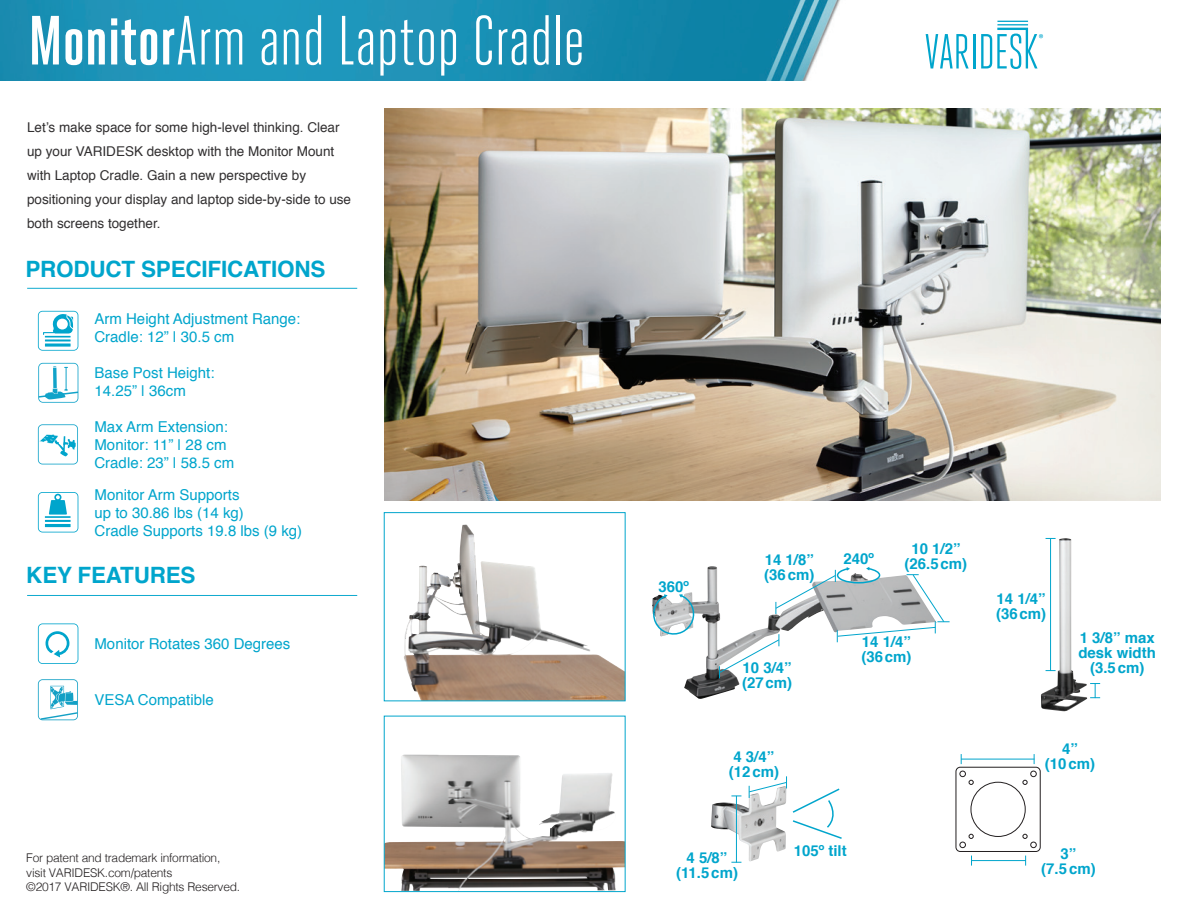
<style>
.page{position:relative;width:1188px;height:918px;background:#fff}
.page>*{position:absolute;margin:0;border:0;box-sizing:border-box;transform-origin:0 0}
.t1{font:700 22.5px "Helvetica";letter-spacing:-.01em;color:#00a5cc}
.t2{font:15px/18px "Helvetica";color:#00a5cc}
.t3{font:700 15px/15px "Helvetica";color:#00a5cc;text-align:center}
.t4{font:13.5px/24px "Helvetica";color:#312f30}
.t5{font:300 12px/14.4px "Helvetica";letter-spacing:-.02em;color:#231f20}
</style>
<div class="page">
<img style="left:0;top:0;width:840px;height:81px">
<svg style="left:926px;top:34px;width:43px;height:34px"></svg>
<hr style="left:973px;top:34px;width:2px;height:34px;background:#00a5cc">
<svg style="left:981px;top:21px;width:62px;height:48px"></svg>
<img style="left:689px;top:566px;width:22px;height:70px">
<svg style="left:38px;top:623px;width:40px;height:41px"></svg>
<svg style="left:38px;top:492px;width:40px;height:40px"></svg>
<hr style="left:45px;top:524px;width:26px;height:3px;background:#00a5cc">
<hr style="left:45px;top:520px;width:26px;height:2px;background:#00a5cc">
<hr style="left:45px;top:516px;width:26px;height:2px;background:#00a5cc">
<img style="left:384px;top:108px;width:777px;height:392px">
<hr style="left:27px;top:595px;width:330px;height:1px;background:#00a5cc">
<hr style="left:27px;top:288px;width:330px;height:1px;background:#00a5cc">
<svg style="left:38px;top:311px;width:40px;height:40px"></svg>
<img style="left:386px;top:755px;width:238px;height:135px">
<div style="left:384px;top:716px;width:242px;height:176px;border:1px solid #00a5cc"></div>
<img style="left:404px;top:525px;width:220px;height:174px">
<svg style="left:955px;top:754px;width:86px;height:112px"></svg>
<svg style="left:718px;top:567px;width:232px;height:111px"></svg>
<svg style="left:1090px;top:683px;width:10px;height:15px"></svg>
<img style="left:1041px;top:538px;width:46px;height:173px">
<img style="left:711px;top:795px;width:75px;height:66px">
<svg style="left:748px;top:776px;width:94px;height:64px"></svg>
<hr style="left:736px;top:796px;width:1px;height:67px;background:#00a5cc">
<svg style="left:652px;top:593px;width:44px;height:44px"></svg>
<svg style="left:38px;top:363px;width:41px;height:40px"></svg>
<svg style="left:38px;top:424px;width:40px;height:40px"></svg>
<svg style="left:32px;top:16px;width:27px;height:48px"></svg>
<svg style="left:65px;top:29px;width:17px;height:36px"></svg>
<svg style="left:88px;top:29px;width:17px;height:35px"></svg>
<svg style="left:111px;top:18px;width:46px;height:47px"></svg>
<svg style="left:163px;top:16px;width:33px;height:48px"></svg>
<svg style="left:202px;top:29px;width:8px;height:35px"></svg>
<svg style="left:216px;top:29px;width:26px;height:35px"></svg>
<svg style="left:262px;top:29px;width:14px;height:36px"></svg>
<svg style="left:284px;top:29px;width:15px;height:35px"></svg>
<svg style="left:306px;top:15px;width:15px;height:50px"></svg>
<svg style="left:342px;top:16px;width:31px;height:49px"></svg>
<svg style="left:380px;top:29px;width:15px;height:47px"></svg>
<svg style="left:401px;top:20px;width:12px;height:45px"></svg>
<svg style="left:419px;top:29px;width:15px;height:36px"></svg>
<svg style="left:441px;top:29px;width:15px;height:47px"></svg>
<svg style="left:476px;top:15px;width:16px;height:50px"></svg>
<svg style="left:499px;top:29px;width:27px;height:36px"></svg>
<svg style="left:534px;top:15px;width:15px;height:50px"></svg>
<hr style="left:556px;top:15px;width:3px;height:49px;background:#fff">
<svg style="left:567px;top:29px;width:15px;height:36px"></svg>
<svg style="left:38px;top:679px;width:40px;height:41px"></svg>
<p class="t4" style="left:27px;top:115px;width:326px">Let’s make space for some high-level thinking. Clear up your VARIDESK desktop with the Monitor Mount with Laptop Cradle. Gain a new perspective by positioning your display and laptop side-by-side to use both screens together.</p>
<h1 class="t1" style="left:26px;top:250px;width:301px">PRODUCT SPECIFICATIONS</h1>
<p class="t2" style="left:94px;top:310px;width:207px">Arm Height Adjustment Range:<br>Cradle: 12” | 30.5 cm</p>
<p class="t2" style="left:94px;top:364px;width:122px">Base Post Height:<br>14.25” | 36cm</p>
<p class="t2" style="left:94px;top:418px;width:141px">Max Arm Extension:<br>Monitor: 11” | 28 cm<br>Cradle: 23” | 58.5 cm</p>
<p class="t2" style="left:95px;top:486px;width:209px">Monitor Arm Supports<br>up to 30.86 lbs (14 kg)<br>Cradle Supports 19.8 lbs (9 kg)</p>
<h1 class="t1" style="left:26px;top:557px;width:171px">KEY FEATURES</h1>
<p class="t2" style="left:94px;top:636px;width:197px">Monitor Rotates 360 Degrees</p>
<p class="t2" style="left:94px;top:692px;width:121px">VESA Compatible</p>
<p class="t5" style="left:26px;top:850px;width:215px">For patent and trademark information, visit VARIDESK.com/patents<br>©2017 VARIDESK®. All Rights Reserved.</p>
<p class="t3" style="left:658px;top:579px;width:32px">360º</p>
<p class="t3" style="left:764px;top:552px;width:52px;text-align:left">14 1/8” (36cm)</p>
<p class="t3" style="left:742px;top:660px;width:52px;text-align:left">10 3/4” (27cm)</p>
<p class="t3" style="left:729px;top:750px;width:52px">4 3/4” (12cm)</p>
<p class="t3" style="left:843px;top:551px;width:32px">240º</p>
<p class="t3" style="left:905px;top:541px;width:64px">10 1/2” (26.5cm)</p>
<p class="t3" style="left:861px;top:635px;width:52px;text-align:left">14 1/4” (36cm)</p>
<p class="t3" style="left:676px;top:850px;width:63px">4 5/8” (11.5cm)</p>
<p class="t3" style="left:794px;top:843px;width:54px">105º tilt</p>
<p class="t3" style="left:996px;top:592px;width:52px;text-align:left">14 1/4” (36cm)</p>
<p class="t3" style="left:1078px;top:631px;width:79px">1 3/8” max desk width (3.5cm)</p>
<p class="t3" style="left:1045px;top:742px;width:52px">4” (10cm)</p>
<p class="t3" style="left:1041px;top:846px;width:56px">3” (7.5cm)</p>
</div>
